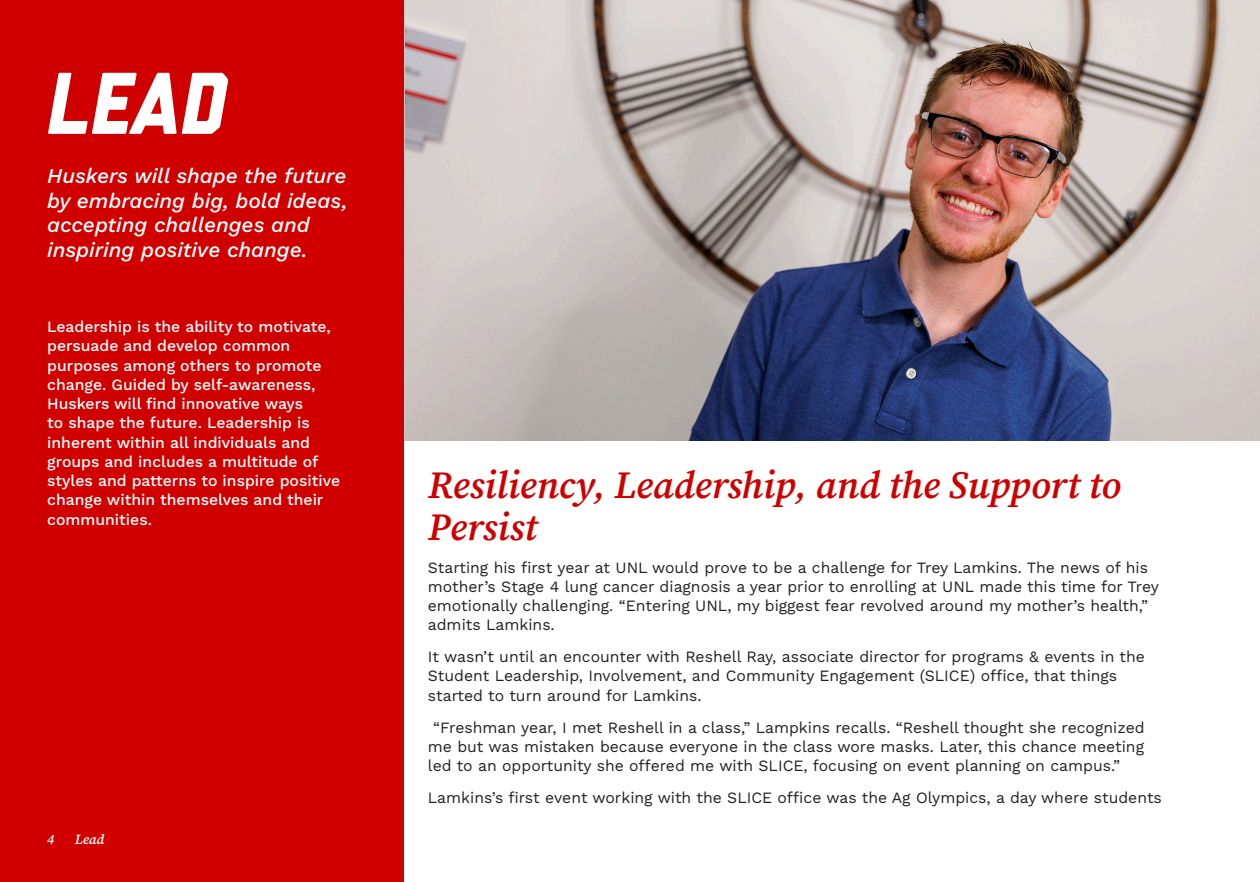
<style>
.page{position:relative;width:1260px;height:882px;background:#fff}
.page>*{position:absolute;margin:0;border:0;box-sizing:border-box;transform-origin:0 0}
.Sidebar_Title{font:italic 800 87.5px "Liberator";color:#fff}
.t1{font:italic 38.5px/42px "Source Serif Variable";color:#d00000}
.Sidebar_Subheading{font:italic 500 21px/24.5px "Work Sans";color:#fff}
.Paragraph{font:15.75px/19.2px "Work Sans";color:#231f20}
.Sidebar_Text{font:500 15.75px/19.2px "Work Sans";color:#fff}
.Page_Number{font:italic 600 14px "Source Serif 4";color:#fff}
</style>
<div class="page">
<div style="left:0;top:0;width:404px;height:882px;background:#d00000"></div>
<img style="left:405px;top:0;width:855px;height:441px">
<p class="Sidebar_Title" style="left:47px;top:56px;width:181px">LEAD</p>
<p class="Sidebar_Subheading" style="left:47px;top:163px;width:301px">Huskers will shape the future by embracing big, bold ideas, accepting challenges and inspiring positive change.</p>
<p class="Sidebar_Text" style="left:47px;top:316px;width:294px">Leadership is the ability to motivate, persuade and develop common purposes among others to promote change. Guided by self-awareness, Huskers will find innovative ways<br>to shape the future. Leadership is inherent within all individuals and groups and includes a multitude of styles and patterns to inspire positive change within themselves and their communities.</p>
<p class="Page_Number" style="left:47px;top:829px;width:9px">4</p>
<p class="Page_Number" style="left:75px;top:829px;width:31px">Lead</p>
<h2 class="t1" style="left:428px;top:464px;width:694px">Resiliency, Leadership, and the Support to<br>Persist</h2>
<p class="Paragraph" style="left:428px;top:557px;width:733px">Starting his first year at UNL would prove to be a challenge for Trey Lamkins. The news of his mother’s Stage 4 lung cancer diagnosis a year prior to enrolling at UNL made this time for Trey emotionally challenging. “Entering UNL, my biggest fear revolved around my mother’s health,” admits Lamkins.</p>
<p class="Paragraph" style="left:428px;top:647px;width:719px">It wasn’t until an encounter with Reshell Ray, associate director for programs &amp; events in the<br>Student Leadership, Involvement, and Community Engagement (SLICE) office, that things started to turn around for Lamkins.</p>
<p class="Paragraph" style="left:428px;top:717px;width:718px;text-align:justify;text-indent:5px">“Freshman year, I met Reshell in a class,” Lampkins recalls. “Reshell thought she recognized me but was mistaken because everyone in the class wore masks. Later, this chance meeting led to an opportunity she offered me with SLICE, focusing on event planning on campus.”</p>
<p class="Paragraph" style="left:428px;top:787px;width:736px">Lamkins’s first event working with the SLICE office was the Ag Olympics, a day where students</p>
</div>
